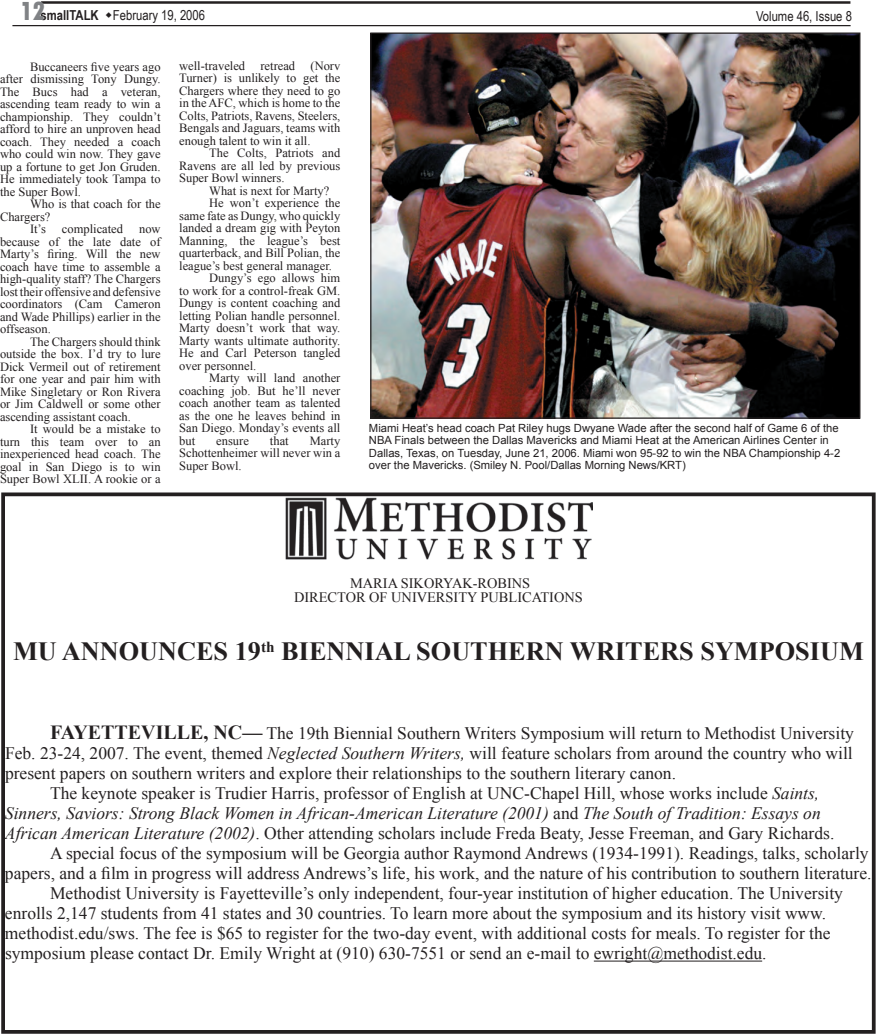
<style>
.page{position:relative;width:878px;height:1035px;background:#fff}
.page>*{position:absolute;margin:0;border:0;box-sizing:border-box;transform-origin:0 0}
.t1{font:700 26.25px "Times New Roman";color:#231f20}
.t2{font:17.5px "Times New Roman";color:#231f20}
.t3{font:italic 17.5px "Times New Roman";color:#231f20}
.t4{font:14.38px/13.8px "Times New Roman";color:#231f20;text-align:center}
.t5{font:13.75px "Arial Narrow";color:#231f20}
.t6{font:12.5px/12.5px "Times New Roman";color:#231f20;text-align:justify}
.t7{font:11.25px/12.5px "Arial";color:#231f20}
.s1{font-family:"Tw Cen";font-weight:800;font-stretch:condensed;font-size:27.5px;color:#808285}
.s2{font-weight:700}
.s3{font-weight:700;font-size:20px}
.s4{font-style:italic}
.s5{font-style:normal}
</style>
<div class="page">
<hr style="left:12px;top:25px;width:838px;height:1px;background:#231f20">
<hr style="left:41px;top:1px;width:809px;height:3px;background:#231f20">
<hr style="left:594px;top:961px;width:168px;height:1px;background:#231f20">
<img style="left:285px;top:497px;width:307px;height:63px">
<div style="left:1px;top:492px;width:874px;height:542px;border:4px solid #231f20"></div>
<img style="left:372px;top:34px;width:486px;height:383px">
<p class="t5" style="left:20px;top:6px;width:187px"><span class="s1">12</span><span class="s2">smallTALK</span> February 19, 2006</p>
<p class="t5" style="left:756px;top:6px;width:97px">Volume 46, Issue 8</p>
<p class="t6" style="left:30px;top:60px;width:132px">Buccaneers five years ago</p>
<p class="t6" style="left:0;top:72px;width:162px">after dismissing Tony Dungy.</p>
<p class="t6" style="left:0;top:85px;width:162px">The Bucs had a veteran,</p>
<p class="t6" style="left:0;top:97px;width:162px">ascending team ready to win a</p>
<p class="t6" style="left:0;top:110px;width:162px">championship. They couldn’t</p>
<p class="t6" style="left:0;top:122px;width:162px">afford to hire an unproven head</p>
<p class="t6" style="left:0;top:135px;width:162px">coach. They needed a coach</p>
<p class="t6" style="left:0;top:147px;width:162px">who could win now. They gave</p>
<p class="t6" style="left:0;top:160px;width:162px">up a fortune to get Jon Gruden.</p>
<p class="t6" style="left:0;top:172px;width:162px">He immediately took Tampa to</p>
<p class="t6" style="left:0;top:185px;width:82px">the Super Bowl.</p>
<p class="t6" style="left:30px;top:197px;width:132px">Who is that coach for the</p>
<p class="t6" style="left:0;top:210px;width:52px">Chargers?</p>
<p class="t6" style="left:30px;top:222px;width:17px">It’s</p>
<p class="t6" style="left:62px;top:222px;width:63px">complicated</p>
<p class="t6" style="left:139px;top:222px;width:23px">now</p>
<p class="t6" style="left:0;top:235px;width:162px">because of the late date of</p>
<p class="t6" style="left:0;top:247px;width:162px">Marty’s firing. Will the new</p>
<p class="t6" style="left:0;top:260px;width:162px">coach have time to assemble a</p>
<p class="t6" style="left:0;top:272px;width:162px">high-quality staff? The Chargers</p>
<p class="t6" style="left:0;top:285px;width:162px">lost their offensive and defensive</p>
<p class="t6" style="left:0;top:297px;width:162px">coordinators (Cam Cameron</p>
<p class="t6" style="left:0;top:310px;width:162px">and Wade Phillips) earlier in the</p>
<p class="t6" style="left:0;top:322px;width:52px">offseason.</p>
<p class="t6" style="left:30px;top:335px;width:132px">The Chargers should think</p>
<p class="t6" style="left:0;top:347px;width:162px">outside the box. I’d try to lure</p>
<p class="t6" style="left:0;top:360px;width:162px">Dick Vermeil out of retirement</p>
<p class="t6" style="left:0;top:372px;width:162px">for one year and pair him with</p>
<p class="t6" style="left:0;top:385px;width:162px">Mike Singletary or Ron Rivera</p>
<p class="t6" style="left:0;top:397px;width:162px">or Jim Caldwell or some other</p>
<p class="t6" style="left:0;top:410px;width:132px">ascending assistant coach.</p>
<p class="t6" style="left:30px;top:422px;width:132px">It would be a mistake to</p>
<p class="t6" style="left:0;top:435px;width:162px">turn this team over to an</p>
<p class="t6" style="left:0;top:447px;width:162px">inexperienced head coach. The</p>
<p class="t6" style="left:0;top:460px;width:162px">goal in San Diego is to win</p>
<p class="t6" style="left:0;top:472px;width:162px">Super Bowl XLII. A rookie or a</p>
<p class="t6" style="left:179px;top:59px;width:163px">well-traveled retread (Norv</p>
<p class="t6" style="left:179px;top:71px;width:163px">Turner) is unlikely to get the</p>
<p class="t6" style="left:179px;top:84px;width:163px">Chargers where they need to go</p>
<p class="t6" style="left:179px;top:96px;width:163px">in the AFC, which is home to the</p>
<p class="t6" style="left:179px;top:109px;width:163px">Colts, Patriots, Ravens, Steelers,</p>
<p class="t6" style="left:179px;top:121px;width:163px">Bengals and Jaguars, teams with</p>
<p class="t6" style="left:179px;top:134px;width:133px">enough talent to win it all.</p>
<p class="t6" style="left:209px;top:146px;width:133px">The Colts, Patriots and</p>
<p class="t6" style="left:179px;top:159px;width:163px">Ravens are all led by previous</p>
<p class="t6" style="left:179px;top:171px;width:107px">Super Bowl winners.</p>
<p class="t6" style="left:209px;top:184px;width:122px">What is next for Marty?</p>
<p class="t6" style="left:209px;top:196px;width:133px">He won’t experience the</p>
<p class="t6" style="left:179px;top:209px;width:163px">same fate as Dungy, who quickly</p>
<p class="t6" style="left:179px;top:221px;width:163px">landed a dream gig with Peyton</p>
<p class="t6" style="left:179px;top:234px;width:163px">Manning, the league’s best</p>
<p class="t6" style="left:179px;top:246px;width:163px">quarterback, and Bill Polian, the</p>
<p class="t6" style="left:179px;top:259px;width:154px">league’s best general manager.</p>
<p class="t6" style="left:209px;top:271px;width:133px">Dungy’s ego allows him</p>
<p class="t6" style="left:179px;top:284px;width:163px">to work for a control-freak GM.</p>
<p class="t6" style="left:179px;top:296px;width:163px">Dungy is content coaching and</p>
<p class="t6" style="left:179px;top:309px;width:163px">letting Polian handle personnel.</p>
<p class="t6" style="left:179px;top:321px;width:163px">Marty doesn’t work that way.</p>
<p class="t6" style="left:179px;top:334px;width:163px">Marty wants ultimate authority.</p>
<p class="t6" style="left:179px;top:346px;width:163px">He and Carl Peterson tangled</p>
<p class="t6" style="left:179px;top:359px;width:79px">over personnel.</p>
<p class="t6" style="left:209px;top:371px;width:133px">Marty will land another</p>
<p class="t6" style="left:179px;top:384px;width:163px">coaching job. But he’ll never</p>
<p class="t6" style="left:179px;top:396px;width:163px">coach another team as talented</p>
<p class="t6" style="left:179px;top:409px;width:163px">as the one he leaves behind in</p>
<p class="t6" style="left:179px;top:421px;width:163px">San Diego. Monday’s events all</p>
<p class="t6" style="left:179px;top:434px;width:17px">but</p>
<p class="t6" style="left:216px;top:434px;width:34px">ensure</p>
<p class="t6" style="left:270px;top:434px;width:20px">that</p>
<p class="t7" style="left:369px;top:422px;width:473px">Miami Heat’s head coach Pat Riley hugs Dwyane Wade after the second half of Game 6 of the NBA Finals between the Dallas Mavericks and Miami Heat at the American Airlines Center in Dallas, Texas, on Tuesday, June 21, 2006. Miami won 95-92 to win the NBA Championship 4-2 over the Mavericks. (Smiley N. Pool/Dallas Morning News/KRT)</p>
<p class="t6" style="left:179px;top:434px;width:163px;text-indent:131px">Marty Schottenheimer will never win a Super Bowl.</p>
<p class="t4" style="left:294px;top:576px;width:290px">MARIA SIKORYAK-ROBINS<br>DIRECTOR OF UNIVERSITY PUBLICATIONS</p>
<p class="t1" style="left:13px;top:634px;width:852px">MU ANNOUNCES 19<sup>th</sup> BIENNIAL SOUTHERN WRITERS SYMPOSIUM</p>
<p class="t2" style="left:50px;top:722px;width:805px"><span class="s3">FAYETTEVILLE, NC—</span> The 19th Biennial Southern Writers Symposium will return to Methodist University</p>
<p class="t2" style="left:5px;top:742px;width:849px">Feb. 23-24, 2007. The event, themed <span class="s4">Neglected Southern Writers,</span> will feature scholars from around the country who will</p>
<p class="t2" style="left:5px;top:762px;width:672px">present papers on southern writers and explore their relationships to the southern literary canon.</p>
<p class="t2" style="left:50px;top:782px;width:770px">The keynote speaker is Trudier Harris, professor of English at UNC-Chapel Hill, whose works include <span class="s4">Saints,</span></p>
<p class="t3" style="left:5px;top:801px;width:817px">Sinners, Saviors: Strong Black Women in African-American Literature (2001) <span class="s5">and</span> The South of Tradition: Essays on</p>
<p class="t2" style="left:5px;top:822px;width:830px"><span class="s4">African American Literature (2002)</span>. Other attending scholars include Freda Beaty, Jesse Freeman, and Gary Richards.</p>
<p class="t2" style="left:50px;top:842px;width:820px">A special focus of the symposium will be Georgia author Raymond Andrews (1934-1991). Readings, talks, scholarly</p>
<p class="t2" style="left:5px;top:862px;width:868px">papers, and a film in progress will address Andrews’s life, his work, and the nature of his contribution to southern literature.</p>
<p class="t2" style="left:50px;top:882px;width:794px">Methodist University is Fayetteville’s only independent, four-year institution of higher education. The University</p>
<p class="t2" style="left:5px;top:902px;width:822px">enrolls 2,147 students from 41 states and 30 countries. To learn more about the symposium and its history visit www.</p>
<p class="t2" style="left:5px;top:922px;width:827px">methodist.edu/sws. The fee is $65 to register for the two-day event, with additional costs for meals. To register for the</p>
<p class="t2" style="left:5px;top:942px;width:763px">symposium please contact Dr. Emily Wright at (910) 630-7551 or send an e-mail to ewright@methodist.edu.</p>
</div>
